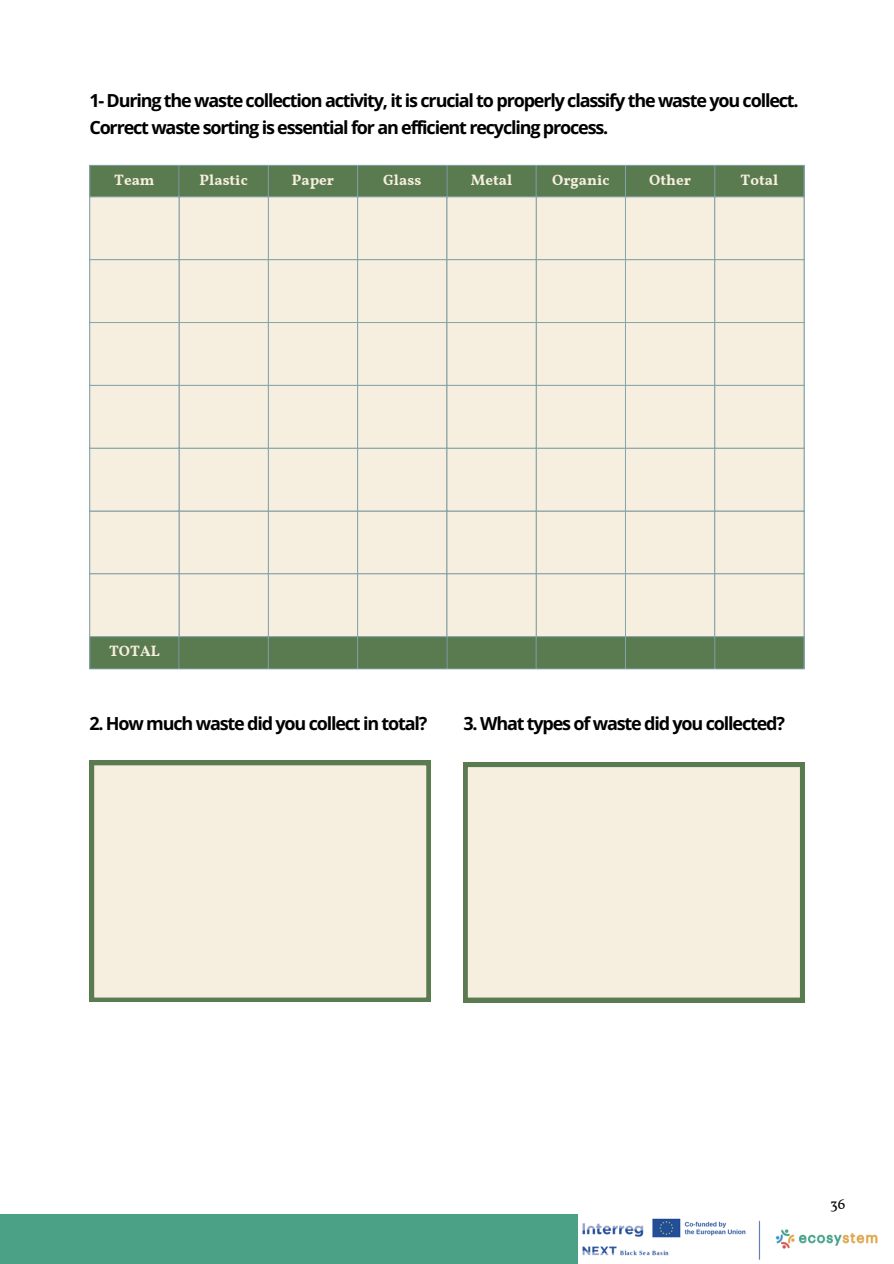
<style>
.page{position:relative;width:894px;height:1264px;background:#fff}
.page>*{position:absolute;margin:0;border:0;box-sizing:border-box;transform-origin:0 0}
.t1{font:700 18px/27px "Open Sans";letter-spacing:-.065em;color:#000}
.t2{font:700 15px "Vollkorn";color:#f6eedf}
.t3{font:15px "Vollkorn";color:#000}
</style>
<div class="page">
<div style="left:90px;top:166px;width:713px;height:502px;background:#5a7a4f"></div>
<div style="left:90px;top:197px;width:713px;height:439px;background:#f6eedf"></div>
<hr style="left:89px;top:166px;width:1px;height:502px;background:#83a7ad">
<hr style="left:179px;top:166px;width:1px;height:502px;background:#83a7ad">
<hr style="left:268px;top:166px;width:1px;height:502px;background:#83a7ad">
<hr style="left:357px;top:166px;width:1px;height:502px;background:#83a7ad">
<hr style="left:446px;top:166px;width:1px;height:502px;background:#83a7ad">
<hr style="left:535px;top:166px;width:1px;height:502px;background:#83a7ad">
<hr style="left:625px;top:166px;width:1px;height:502px;background:#83a7ad">
<hr style="left:714px;top:166px;width:1px;height:502px;background:#83a7ad">
<hr style="left:803px;top:166px;width:1px;height:502px;background:#83a7ad">
<hr style="left:89px;top:165px;width:715px;height:1px;background:#83a7ad">
<hr style="left:89px;top:196px;width:715px;height:1px;background:#83a7ad">
<hr style="left:89px;top:259px;width:715px;height:1px;background:#83a7ad">
<hr style="left:89px;top:322px;width:715px;height:1px;background:#83a7ad">
<hr style="left:89px;top:385px;width:715px;height:1px;background:#83a7ad">
<hr style="left:89px;top:448px;width:715px;height:1px;background:#83a7ad">
<hr style="left:89px;top:510px;width:715px;height:1px;background:#83a7ad">
<hr style="left:89px;top:573px;width:715px;height:1px;background:#83a7ad">
<hr style="left:89px;top:636px;width:715px;height:1px;background:#83a7ad">
<hr style="left:89px;top:668px;width:715px;height:1px;background:#83a7ad">
<svg style="left:90px;top:760px;width:340px;height:241px;background:#e7e3d1"></svg>
<svg style="left:463px;top:762px;width:341px;height:240px;background:#ece6d5"></svg>
<img style="left:577px;top:1214px;width:301px;height:49px">
<div style="left:0;top:1214px;width:577px;height:49px;background:#4aa186"></div>
<p class="t1" style="left:89px;top:86px;width:710px">1- During the waste collection activity, it is crucial to properly classify the waste you collect.<br>Correct waste sorting is essential for an efficient recycling process.</p>
<h1 class="t2" style="left:114px;top:171px;width:42px">Team</h1>
<p class="t2" style="left:199px;top:171px;width:49px">Plastic</p>
<p class="t2" style="left:292px;top:171px;width:44px">Paper</p>
<p class="t2" style="left:383px;top:171px;width:39px">Glass</p>
<p class="t2" style="left:471px;top:171px;width:43px">Metal</p>
<p class="t2" style="left:552px;top:171px;width:59px">Organic</p>
<p class="t2" style="left:649px;top:171px;width:43px">Other</p>
<p class="t2" style="left:740px;top:171px;width:39px">Total</p>
<p class="t2" style="left:109px;top:642px;width:52px">TOTAL</p>
<h1 class="t1" style="left:89px;top:709px;width:339px">2. How much waste did you collect in total?</h1>
<h1 class="t1" style="left:463px;top:709px;width:323px">3. What types of waste did you collected?</h1>
<p class="t3" style="left:829px;top:1194px;width:17px">36</p>
</div>
